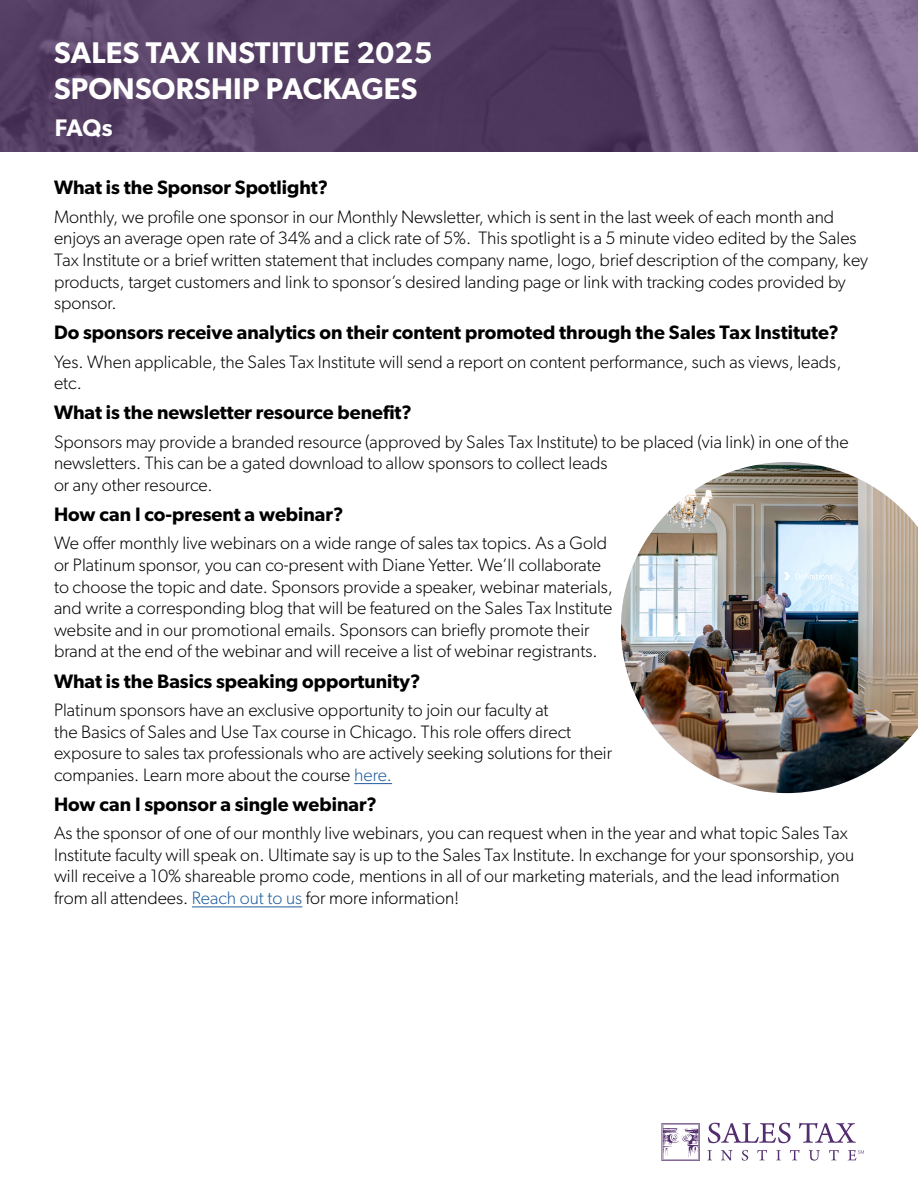
<style>
.page{position:relative;width:918px;height:1188px;background:#fff}
.page>*{position:absolute;margin:0;border:0;box-sizing:border-box;transform-origin:0 0}
.t1{font:600 30px/36px "Gibson";letter-spacing:.01em;color:#fff}
.t2{font:600 24px "Gibson";color:#fff}
.t3{font:600 19.5px "Gibson";color:#000}
.t4{font:300 18px/21.6px "Gibson";color:#000}
.s1{color:#215e9e}
</style>
<div class="page">
<img style="left:621px;top:462px;width:297px;height:331px">
<svg style="left:662px;top:1123px;width:38px;height:38px"></svg>
<svg style="left:708px;top:1123px;width:83px;height:20px"></svg>
<svg style="left:799px;top:1123px;width:57px;height:20px"></svg>
<svg style="left:707px;top:1150px;width:5px;height:10px"></svg>
<svg style="left:721px;top:1150px;width:12px;height:10px"></svg>
<svg style="left:742px;top:1150px;width:6px;height:11px"></svg>
<svg style="left:757px;top:1150px;width:10px;height:10px"></svg>
<svg style="left:776px;top:1150px;width:5px;height:10px"></svg>
<svg style="left:790px;top:1150px;width:10px;height:10px"></svg>
<svg style="left:809px;top:1150px;width:11px;height:11px"></svg>
<svg style="left:829px;top:1150px;width:10px;height:10px"></svg>
<svg style="left:848px;top:1150px;width:16px;height:10px"></svg>
<svg style="left:0;top:0;width:918px;height:151px;background:#5f496e"></svg>
<hr style="left:354px;top:783px;width:38px;height:1px;background:#215e9e">
<hr style="left:192px;top:906px;width:110px;height:1px;background:#215e9e">
<h1 class="t1" style="left:54px;top:34px;width:380px">SALES TAX INSTITUTE 2025<br>SPONSORSHIP PACKAGES</h1>
<h2 class="t2" style="left:55px;top:114px;width:59px">FAQs</h2>
<p class="t3" style="left:54px;top:176px;width:276px">What is the Sponsor Spotlight?</p>
<p class="t4" style="left:54px;top:206px;width:816px">Monthly, we profile one sponsor in our Monthly Newsletter, which is sent in the last week of each month and enjoys an average open rate of 34% and a click rate of 5%. This spotlight is a 5 minute video edited by the Sales Tax Institute or a brief written statement that includes company name, logo, brief description of the company, key products, target customers and link to sponsor’s desired landing page or link with tracking codes provided by sponsor.</p>
<p class="t3" style="left:54px;top:321px;width:786px">Do sponsors receive analytics on their content promoted through the Sales Tax Institute?</p>
<p class="t4" style="left:54px;top:350px;width:789px">Yes. When applicable, the Sales Tax Institute will send a report on content performance, such as views, leads, etc.</p>
<p class="t3" style="left:54px;top:401px;width:360px">What is the newsletter resource benefit?</p>
<p class="t4" style="left:54px;top:431px;width:796px">Sponsors may provide a branded resource (approved by Sales Tax Institute) to be placed (via link) in one of the newsletters. This can be a gated download to allow sponsors to collect leads<br>or any other resource.</p>
<p class="t3" style="left:54px;top:503px;width:291px">How can I co-present a webinar?</p>
<p class="t4" style="left:54px;top:532px;width:561px">We offer monthly live webinars on a wide range of sales tax topics. As a Gold or Platinum sponsor, you can co-present with Diane Yetter. We’ll collaborate to choose the topic and date. Sponsors provide a speaker, webinar materials, and write a corresponding blog that will be featured on the Sales Tax Institute website and in our promotional emails. Sponsors can briefly promote their brand at the end of the webinar and will receive a list of webinar registrants.</p>
<p class="t3" style="left:54px;top:669px;width:368px">What is the Basics speaking opportunity?</p>
<p class="t4" style="left:54px;top:699px;width:560px">Platinum sponsors have an exclusive opportunity to join our faculty at<br>the Basics of Sales and Use Tax course in Chicago. This role offers direct exposure to sales tax professionals who are actively seeking solutions for their companies. Learn more about the course <span class="s1">here.</span></p>
<p class="t3" style="left:54px;top:793px;width:325px">How can I sponsor a single webinar?</p>
<p class="t4" style="left:54px;top:822px;width:802px">As the sponsor of one of our monthly live webinars, you can request when in the year and what topic Sales Tax Institute faculty will speak on. Ultimate say is up to the Sales Tax Institute. In exchange for your sponsorship, you will receive a 10% shareable promo code, mentions in all of our marketing materials, and the lead information from all attendees. <span class="s1">Reach out to us</span> for more information!</p>
</div>
